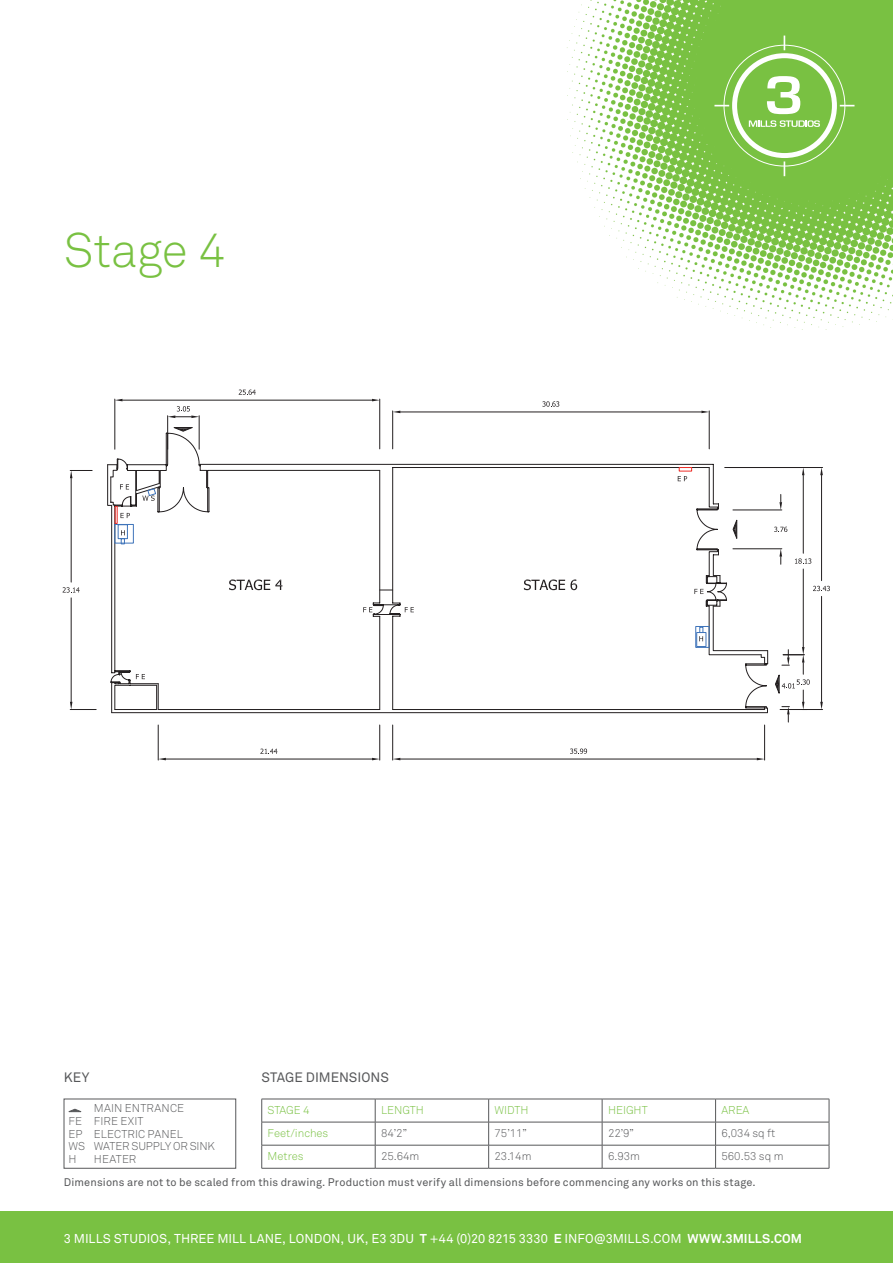
<style>
.page{position:relative;width:893px;height:1263px;background:#fff}
.page>*{position:absolute;margin:0;border:0;box-sizing:border-box;transform-origin:0 0}
.t1{font:300 48px "Akkurat";color:#79c142}
.t2{font:13.5px "Akkurat";color:#57585a}
.t3{font:12.75px "Akkurat";letter-spacing:.01em;color:#fff}
.t4{font:700 12.75px "Akkurat";letter-spacing:.01em;color:#fff}
.t5{font:300 11.25px/12.8px "Akkurat";color:#57585a}
.t6{font:300 11.25px "Akkurat";color:#79c142}
.t7{font:300 11.25px "Akkurat";letter-spacing:.02em;color:#57585a}
.t8{font:10.95px "Akkurat";letter-spacing:.015em;color:#57585a}
.s1{font-weight:700}
</style>
<div class="page">
<hr style="left:261px;top:1099px;width:114px;height:1px;background:#57585a">
<hr style="left:375px;top:1099px;width:114px;height:1px;background:#57585a">
<hr style="left:489px;top:1099px;width:113px;height:1px;background:#57585a">
<hr style="left:602px;top:1099px;width:114px;height:1px;background:#57585a">
<hr style="left:716px;top:1099px;width:113px;height:1px;background:#57585a">
<hr style="left:261px;top:1122px;width:114px;height:1px;background:#57585a">
<hr style="left:375px;top:1122px;width:114px;height:1px;background:#57585a">
<hr style="left:489px;top:1122px;width:113px;height:1px;background:#57585a">
<hr style="left:602px;top:1122px;width:114px;height:1px;background:#57585a">
<hr style="left:716px;top:1122px;width:113px;height:1px;background:#57585a">
<hr style="left:261px;top:1145px;width:114px;height:1px;background:#57585a">
<svg style="left:261px;top:1099px;width:1px;height:69px"></svg>
<hr style="left:375px;top:1145px;width:114px;height:1px;background:#57585a">
<svg style="left:375px;top:1099px;width:1px;height:69px"></svg>
<hr style="left:489px;top:1145px;width:113px;height:1px;background:#57585a">
<svg style="left:488px;top:1099px;width:1px;height:69px"></svg>
<hr style="left:602px;top:1145px;width:114px;height:1px;background:#57585a">
<svg style="left:602px;top:1099px;width:1px;height:69px"></svg>
<hr style="left:716px;top:1145px;width:113px;height:1px;background:#57585a">
<svg style="left:829px;top:1099px;width:1px;height:69px"></svg>
<hr style="left:261px;top:1168px;width:114px;height:1px;background:#57585a">
<hr style="left:375px;top:1168px;width:114px;height:1px;background:#57585a">
<hr style="left:489px;top:1168px;width:113px;height:1px;background:#57585a">
<hr style="left:602px;top:1168px;width:114px;height:1px;background:#57585a">
<hr style="left:716px;top:1168px;width:113px;height:1px;background:#57585a">
<svg style="left:715px;top:1099px;width:35px;height:69px"></svg>
<svg style="left:62px;top:389px;width:768px;height:372px"></svg>
<div style="left:0;top:1212px;width:893px;height:51px;background:#79c142"></div>
<svg style="left:68px;top:1108px;width:14px;height:4px"></svg>
<img style="left:567px;top:0;width:326px;height:330px">
<svg style="left:767px;top:76px;width:33px;height:38px"></svg>
<svg style="left:840px;top:105px;width:14px;height:1px"></svg>
<svg style="left:714px;top:105px;width:15px;height:1px"></svg>
<svg style="left:784px;top:36px;width:1px;height:14px"></svg>
<svg style="left:784px;top:161px;width:1px;height:15px"></svg>
<svg style="left:749px;top:120px;width:71px;height:7px"></svg>
<div style="left:732px;top:53px;width:105px;height:105px;border:5px solid #fff;border-radius:50%"></div>
<h1 class="t1" style="left:64px;top:221px;width:163px">STAGE 4</h1>
<p class="t2" style="left:64px;top:1069px;width:27px">Key</p>
<p class="t2" style="left:261px;top:1069px;width:129px">STAGE DIMENSIONS</p>
<p class="t7" style="left:81px;top:1101px;width:104px">MAIN ENTRAN CE</p>
<p class="t5" style="left:68px;top:1115px;width:148px;text-indent:26px">FIRE EXIT<br>EP ELECTRIC PAN EL<br>WS WATER SUPPLY OR SIN K<br>HH</p>
<p class="t5" style="left:68px;top:1115px;width:11px">FE</p>
<p class="t5" style="left:102px;top:1153px;width:33px">EATER</p>
<p class="t6" style="left:268px;top:1103px;width:44px">STAGE 4</p>
<p class="t6" style="left:381px;top:1103px;width:44px">LENGTH</p>
<p class="t6" style="left:495px;top:1103px;width:35px">WIDTH</p>
<p class="t6" style="left:608px;top:1103px;width:41px">HEIGHT</p>
<p class="t6" style="left:721px;top:1103px;width:22px">AREA</p>
<p class="t6" style="left:268px;top:1126px;width:62px">FEET/INCHES</p>
<p class="t5" style="left:381px;top:1126px;width:27px">84’2”</p>
<p class="t5" style="left:495px;top:1126px;width:34px">75’11”</p>
<p class="t5" style="left:608px;top:1126px;width:27px">22’9”</p>
<p class="t5" style="left:721px;top:1126px;width:55px">6,034 SQ FT</p>
<p class="t6" style="left:268px;top:1149px;width:38px">METRES</p>
<p class="t5" style="left:381px;top:1149px;width:40px">25.64M</p>
<p class="t5" style="left:495px;top:1149px;width:38px">23.14M</p>
<p class="t5" style="left:608px;top:1149px;width:33px">6.93M</p>
<p class="t5" style="left:721px;top:1149px;width:64px">560.53 SQ M</p>
<p class="t8" style="left:64px;top:1176px;width:694px">Dimensions are not to be scaled from this drawing. Production must verify all dimensions before commencing any works on this stage.</p>
<p class="t3" style="left:64px;top:1231px;width:83px">3 Mi lls Studios</p>
<p class="t3" style="left:167px;top:1231px;width:91px">, Three Mill Lane</p>
<p class="t3" style="left:282px;top:1231px;width:16px">, London</p>
<p class="t3" style="left:341px;top:1231px;width:332px">, UK, E3 3DU <span class="s1">T</span> +44 (0)20 8215 3330 <span class="s1">E</span> in fo@3mi lls.com</p>
<p class="t4" style="left:688px;top:1230px;width:116px">WWW.3MILLS.COM</p>
</div>
